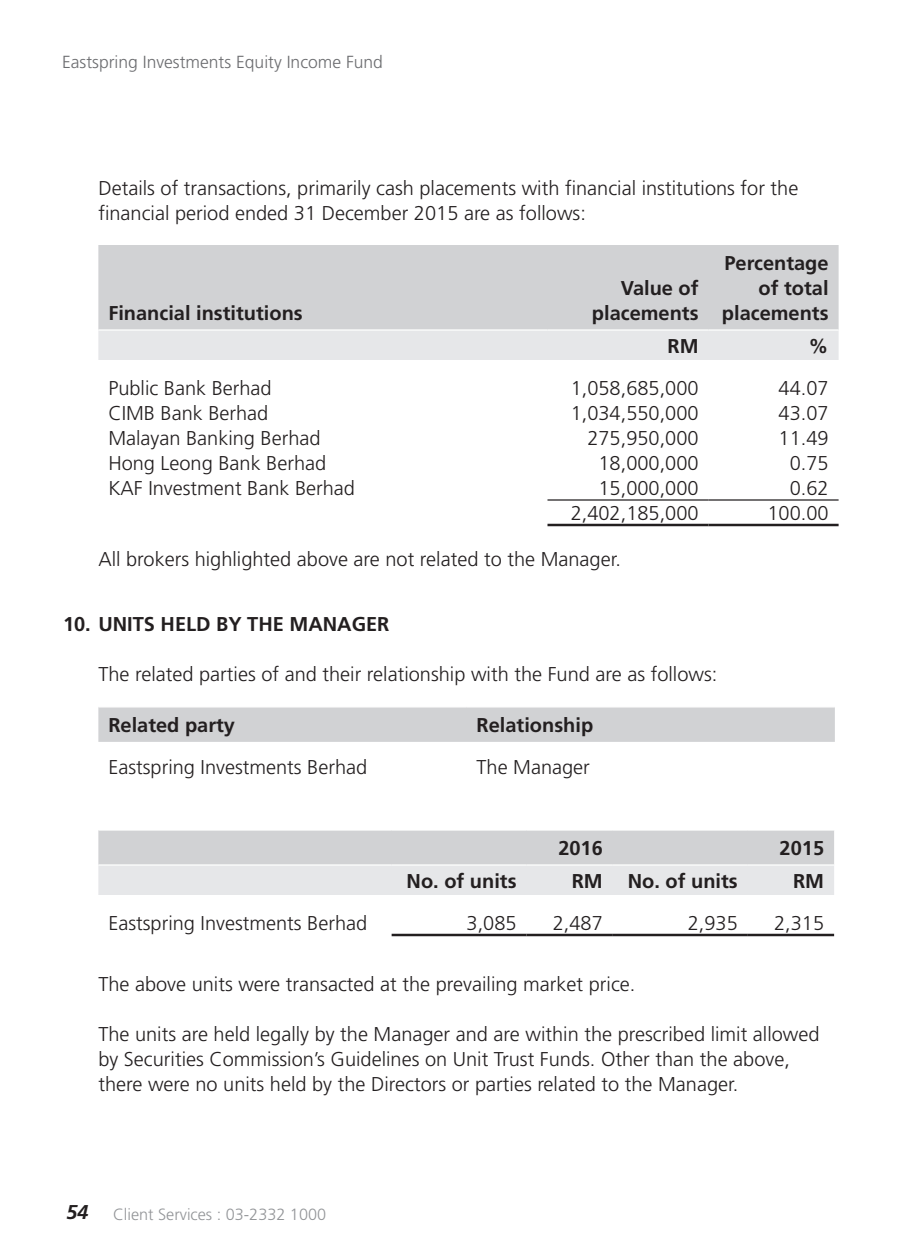
<style>
.page{position:relative;width:900px;height:1260px;background:#fff}
.page>*{position:absolute;margin:0;border:0;box-sizing:border-box;transform-origin:0 0}
.notes_text{font:300 20px/25px "Frutiger";color:#231f20}
.t1{font:700 20px/25px "Frutiger";color:#231f20;text-align:right}
.t2{font:300 17.5px "Frutiger";color:#6c6d70}
.t3{font:300 16.25px "Frutiger";color:#939598}
.s1{font-weight:700;font-style:italic;font-size:20px;color:#231f20}
</style>
<div class="page">
<div style="left:98px;top:245px;width:741px;height:85px;background:#d1d2d4"></div>
<div style="left:98px;top:330px;width:741px;height:30px;background:#e6e7e9"></div>
<hr style="left:548px;top:524px;width:161px;height:2px;background:#231f20">
<hr style="left:709px;top:524px;width:130px;height:2px;background:#231f20">
<hr style="left:548px;top:499px;width:161px;height:2px;background:#231f20">
<hr style="left:709px;top:499px;width:130px;height:2px;background:#231f20">
<hr style="left:98px;top:329px;width:449px;height:2px;background:#fff">
<hr style="left:548px;top:329px;width:161px;height:2px;background:#fff">
<hr style="left:709px;top:329px;width:130px;height:2px;background:#fff">
<div style="left:98px;top:708px;width:737px;height:34px;background:#d1d2d4"></div>
<svg style="left:98px;top:831px;width:736px;height:64px;background:#dadbdd"></svg>
<hr style="left:392px;top:934px;width:135px;height:2px;background:#231f20">
<hr style="left:527px;top:934px;width:86px;height:2px;background:#231f20">
<hr style="left:613px;top:934px;width:135px;height:2px;background:#231f20">
<hr style="left:748px;top:934px;width:86px;height:2px;background:#231f20">
<hr style="left:98px;top:864px;width:294px;height:2px;background:#fff">
<hr style="left:392px;top:864px;width:135px;height:2px;background:#fff">
<hr style="left:527px;top:864px;width:86px;height:2px;background:#fff">
<hr style="left:613px;top:864px;width:135px;height:2px;background:#fff">
<hr style="left:748px;top:864px;width:86px;height:2px;background:#fff">
<p class="t2" style="left:62px;top:52px;width:322px">Eastspring Investments Equity Income Fund</p>
<p class="notes_text" style="left:98px;top:176px;width:702px">Details of transactions, primarily cash placements with financial institutions for the financial period ended 31 December 2015 are as follows:</p>
<p class="t1" style="left:108px;top:300px;width:196px">Financial institutions</p>
<p class="t1" style="left:621px;top:275px;width:79px">Value of</p>
<p class="t1" style="left:592px;top:300px;width:108px">placements</p>
<p class="t1" style="left:722px;top:250px;width:108px">Percentage of total placements</p>
<p class="t1" style="left:668px;top:333px;width:33px">RM</p>
<p class="t1" style="left:809px;top:333px;width:21px">%</p>
<p class="notes_text" style="left:108px;top:376px;width:165px">Public Bank Berhad</p>
<p class="notes_text" style="left:571px;top:376px;width:129px">1,058,685,000</p>
<p class="notes_text" style="left:779px;top:376px;width:52px">44.07</p>
<p class="notes_text" style="left:108px;top:401px;width:162px">CIMB Bank Berhad</p>
<p class="notes_text" style="left:571px;top:401px;width:129px">1,034,550,000</p>
<p class="notes_text" style="left:779px;top:401px;width:52px">43.07</p>
<p class="notes_text" style="left:108px;top:426px;width:214px">Malayan Banking Berhad</p>
<p class="notes_text" style="left:587px;top:426px;width:113px">275,950,000</p>
<p class="notes_text" style="left:779px;top:426px;width:52px">11.49</p>
<p class="notes_text" style="left:108px;top:451px;width:219px">Hong Leong Bank Berhad</p>
<p class="notes_text" style="left:599px;top:451px;width:102px">18,000,000</p>
<p class="notes_text" style="left:790px;top:451px;width:40px">0.75</p>
<p class="notes_text" style="left:108px;top:476px;width:248px">KAF Investment Bank Berhad</p>
<p class="notes_text" style="left:599px;top:476px;width:102px">15,000,000</p>
<p class="notes_text" style="left:790px;top:476px;width:40px">0.62</p>
<p class="notes_text" style="left:571px;top:501px;width:129px">2,402,185,000</p>
<p class="notes_text" style="left:767px;top:501px;width:63px">100.00</p>
<p class="notes_text" style="left:98px;top:547px;width:524px">All brokers highlighted above are not related to the Manager.</p>
<p class="t1" style="left:63px;top:612px;width:328px">10. UNITS HELD BY THE MANAGER</p>
<p class="notes_text" style="left:98px;top:662px;width:621px">The related parties of and their relationship with the Fund are as follows:</p>
<p class="t1" style="left:108px;top:712px;width:128px">Related party</p>
<p class="t1" style="left:477px;top:712px;width:118px">Relationship</p>
<p class="notes_text" style="left:108px;top:755px;width:260px">Eastspring Investments Berhad</p>
<p class="notes_text" style="left:477px;top:755px;width:115px">The Manager</p>
<p class="t1" style="left:558px;top:835px;width:46px">2016</p>
<p class="t1" style="left:780px;top:835px;width:46px">2015</p>
<p class="t1" style="left:407px;top:868px;width:111px">No. of units</p>
<p class="t1" style="left:572px;top:868px;width:33px">RM</p>
<p class="t1" style="left:628px;top:868px;width:111px">No. of units</p>
<p class="t1" style="left:793px;top:868px;width:33px">RM</p>
<p class="notes_text" style="left:108px;top:911px;width:260px">Eastspring Investments Berhad</p>
<p class="notes_text" style="left:467px;top:911px;width:52px">3,085</p>
<p class="notes_text" style="left:553px;top:911px;width:52px">2,487</p>
<p class="notes_text" style="left:688px;top:911px;width:52px">2,935</p>
<p class="notes_text" style="left:774px;top:911px;width:52px">2,315</p>
<p class="notes_text" style="left:98px;top:972px;width:539px">The above units were transacted at the prevailing market price.</p>
<p class="notes_text" style="left:98px;top:1022px;width:723px">The units are held legally by the Manager and are within the prescribed limit allowed by Securities Commission’s Guidelines on Unit Trust Funds. Other than the above, there were no units held by the Directors or parties related to the Manager.</p>
<p class="t3" style="left:66px;top:1205px;width:262px"><span class="s1">54</span> Client Services : 03-2332 1000</p>
</div>
